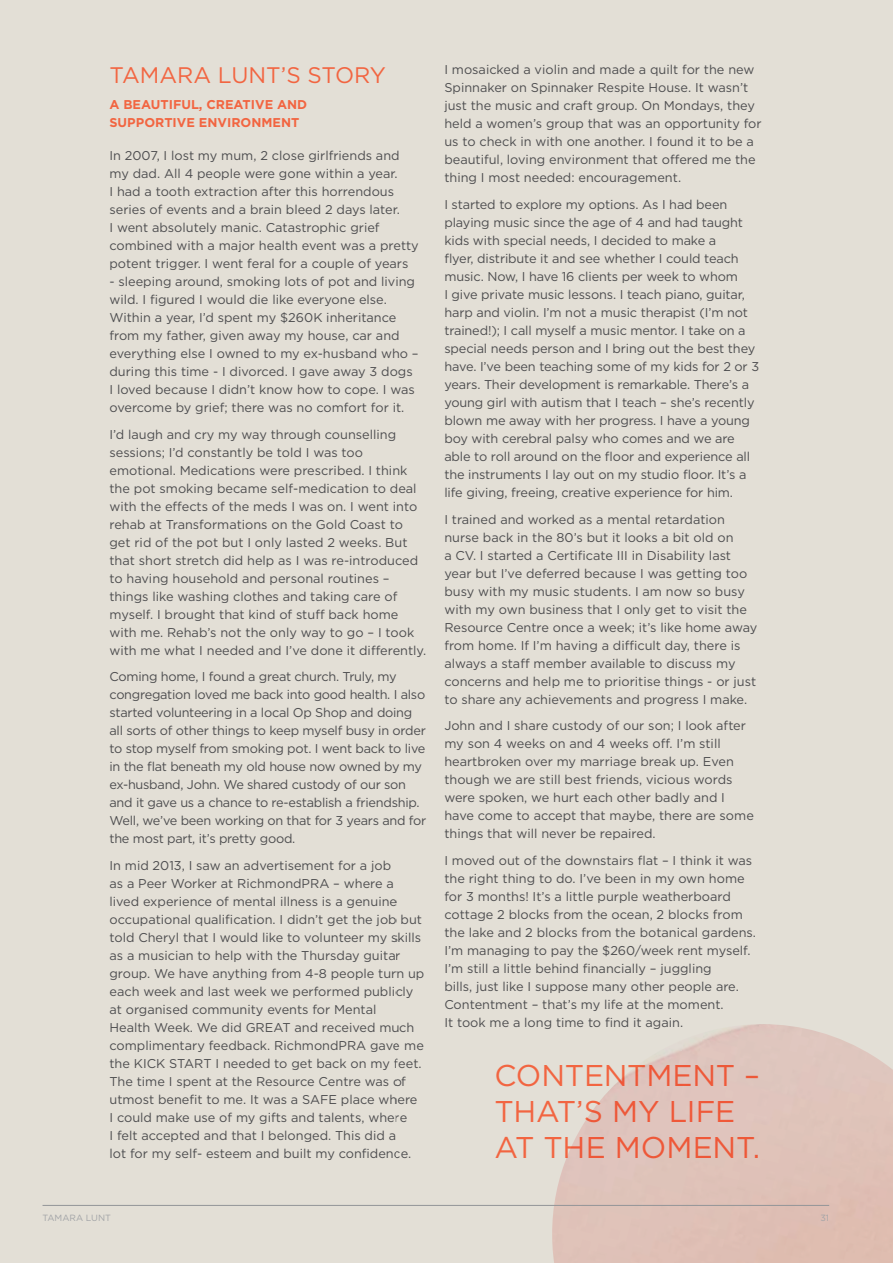
<style>
.page{position:relative;width:893px;height:1263px;background:#e3dfd6}
.page>*{position:absolute;margin:0;border:0;box-sizing:border-box;transform-origin:0 0}
.t1{font:30px/36px "Gotham";letter-spacing:-.01em;color:#f26541}
.t2{font:22.5px "Gotham";color:#f26541}
.t3{font:12.75px/18px "Gotham";color:#4d4d4f}
.t4{font:12.75px/18px "Gotham";letter-spacing:-.02em;color:#4d4d4f}
.t5{font:700 12.75px/18px "Gotham";color:#f26541}
.t6{font:9px "Gotham";color:#a2a4a7}
</style>
<div class="page">
<hr style="left:43px;top:1205px;width:786px;height:1px;background:#939598">
<h2 class="t2" style="left:109px;top:62px;width:278px">TAMARA LUNT’S STORY</h2>
<p class="t5" style="left:109px;top:95px;width:199px">A BEAUTIFUL, CREATIVE AND<br>SUPPORTIVE ENVIRONMENT</p>
<p class="t3" style="left:109px;top:146px;width:311px">In 2007, I lost my mum, 2 close girlfriends and my dad. All 4 people were gone within a year.<br>I had a tooth extraction after this horrendous series of events and a brain bleed 2 days later.<br>I went absolutely manic. Catastrophic grief combined with a major health event was a pretty potent trigger. I went feral for a couple of years</p>
<p class="t3" style="left:109px;top:272px;width:311px">- sleeping around, smoking lots of pot and living wild. I figured I would die like everyone else.<br>Within a year, I’d spent my $260K inheritance from my father, given away my house, car and everything else I owned to my ex-husband who – during this time - I divorced. I gave away 3 dogs I loved because I didn’t know how to cope. I was overcome by grief; there was no comfort for it.</p>
<p class="t3" style="left:109px;top:425px;width:318px">I’d laugh and cry my way through counselling sessions; I’d constantly be told I was too emotional. Medications were prescribed. I think the pot smoking became self-medication to deal with the effects of the meds I was on. I went into rehab at Transformations on the Gold Coast to get rid of the pot but I only lasted 2 weeks. But that short stretch did help as I was re-introduced to having household and personal routines – things like washing clothes and taking care of myself. I brought that kind of stuff back home with me. Rehab’s not the only way to go – I took with me what I needed and I’ve done it differently.</p>
<p class="t4" style="left:109px;top:667px;width:318px">Coming home, I found a great church. Truly, my congregation loved me back into good health. I also started volunteering in a local Op Shop and doing all sorts of other things to keep myself busy in order to stop myself from smoking pot. I went back to live in the flat beneath my old house now owned by my ex-husband, John. We shared custody of our son and it gave us a chance to re-establish a friendship.<br>Well, we’ve been working on that for 3 years and for the most part, it’s pretty good.</p>
<p class="t3" style="left:109px;top:856px;width:316px">In mid 2013, I saw an advertisement for a job<br>as a Peer Worker at RichmondPRA – where a lived experience of mental illness is a genuine occupational qualification. I didn’t get the job but told Cheryl that I would like to volunteer my skills as a musician to help with the Thursday guitar group. We have anything from 4-8 people turn up each week and last week we performed publicly at organised community events for Mental<br>Health Week. We did GREAT and received much complimentary feedback. RichmondPRA gave me the KICK START I needed to get back on my feet.<br>The time I spent at the Resource Centre was of utmost benefit to me. It was a SAFE place where<br>I could make use of my gifts and talents, where<br>I felt accepted and that I belonged. This did a<br>lot for my self- esteem and built my confidence.</p>
<p class="t3" style="left:444px;top:61px;width:319px">I mosaicked a violin and made a quilt for the new Spinnaker on Spinnaker Respite House. It wasn’t just the music and craft group. On Mondays, they held a women’s group that was an opportunity for us to check in with one another. I found it to be a beautiful, loving environment that offered me the thing I most needed: encouragement.</p>
<p class="t3" style="left:444px;top:195px;width:316px">I started to explore my options. As I had been playing music since the age of 4 and had taught kids with special needs, I decided to make a<br>flyer, distribute it and see whether I could teach music. Now, I have 16 clients per week to whom<br>I give private music lessons. I teach piano, guitar, harp and violin. I’m not a music therapist (I’m not trained!); I call myself a music mentor. I take on a special needs person and I bring out the best they have. I’ve been teaching some of my kids for 2 or 3 years. Their development is remarkable. There’s a young girl with autism that I teach – she’s recently blown me away with her progress. I have a young boy with cerebral palsy who comes and we are able to roll around on the floor and experience all the instruments I lay out on my studio floor. It’s a life giving, freeing, creative experience for him.</p>
<p class="t3" style="left:444px;top:510px;width:315px">I trained and worked as a mental retardation nurse back in the 80’s but it looks a bit old on<br>a CV. I started a Certificate III in Disability last year but I’ve deferred because I was getting too busy with my music students. I am now so busy with my own business that I only get to visit the Resource Centre once a week; it’s like home away from home. If I’m having a difficult day, there is always a staff member available to discuss my concerns and help me to prioritise things - or just to share any achievements and progress I make.</p>
<p class="t3" style="left:444px;top:716px;width:311px">John and I share custody of our son; I look after my son 4 weeks on and 4 weeks off. I’m still heartbroken over my marriage break up. Even though we are still best friends, vicious words were spoken, we hurt each other badly and I have come to accept that maybe, there are some things that will never be repaired.</p>
<p class="t3" style="left:444px;top:851px;width:313px">I moved out of the downstairs flat – I think it was the right thing to do. I’ve been in my own home for 3 months! It’s a little purple weatherboard cottage 2 blocks from the ocean, 2 blocks from the lake and 2 blocks from the botanical gardens.<br>I’m managing to pay the $260/week rent myself.<br>I’m still a little behind financially – juggling<br>bills, just like I suppose many other people are.<br>Contentment – that’s my life at the moment.<br>It took me a long time to find it again.</p>
<h1 class="t1" style="left:494px;top:1056px;width:267px">CONTENTMENT –<br>THAT’S MY LIFE<br>AT THE MOMENT.</h1>
<p class="t6" style="left:43px;top:1212px;width:70px">TAMARA LUNT</p>
<p class="t6" style="left:820px;top:1212px;width:10px">31</p>
</div>
